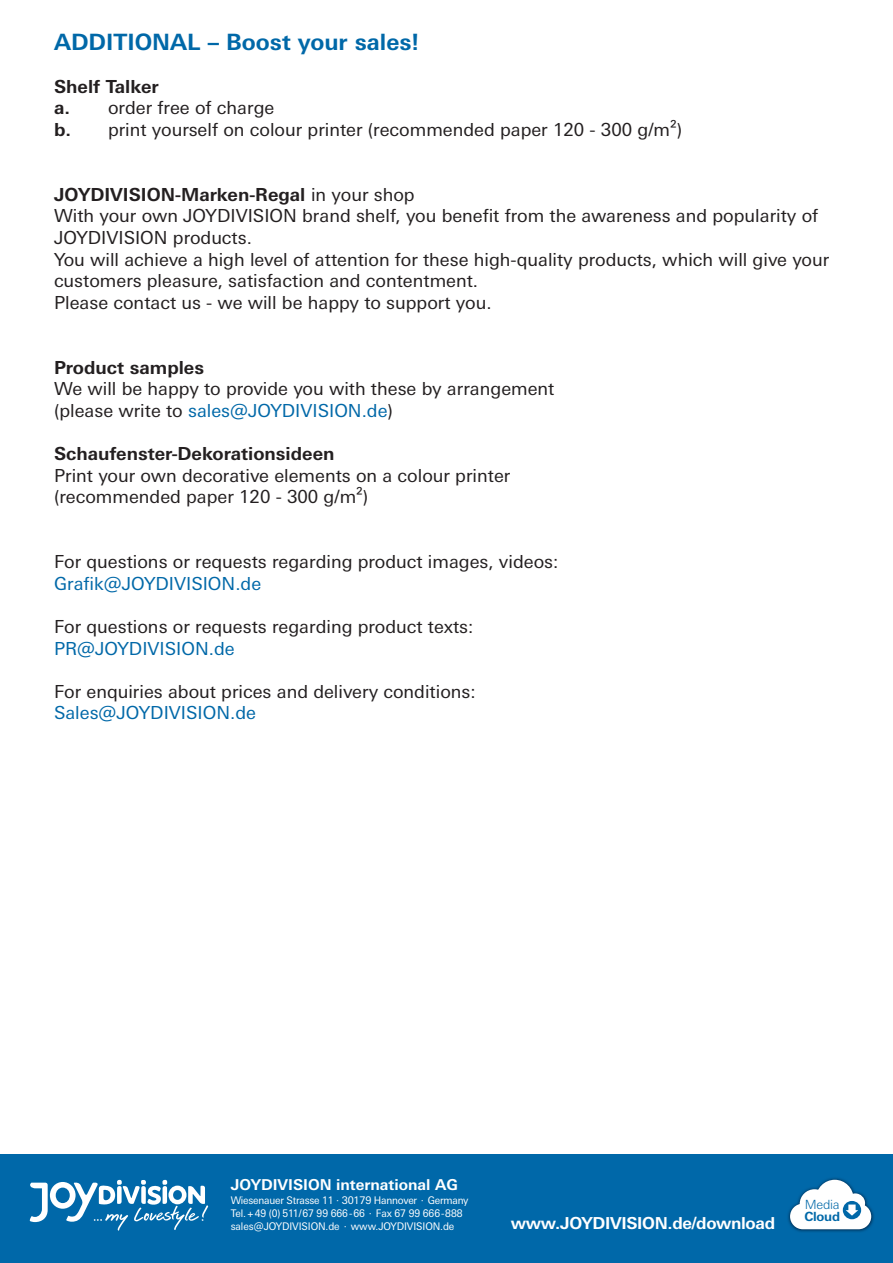
<style>
.page{position:relative;width:893px;height:1263px;background:#fff}
.page>*{position:absolute;margin:0;border:0;box-sizing:border-box;transform-origin:0 0}
.t1{font:700 22.5px "Univers Next W1 G";color:#0068a8}
.t2{font:18px/21.6px "Univers Next W1 G";color:#231f20}
.t3{font:18px "Univers Next W1 G";color:#0068a8}
.t4{font:700 18px "Univers Next W1 G";color:#231f20}
.t5{font:700 16.5px "Univers Next W1 G";letter-spacing:-.02em;color:#fff}
.t6{font:700 15px "Univers Next W1 G";color:#fff}
.t7{font:300 12.6px "Univers Next W1 G";letter-spacing:-.02em;color:#0068a8}
.t8{font:700 12.6px "Univers Next W1 G";letter-spacing:-.02em;color:#0068a8}
.t9{font:10.5px/13.2px "Univers Next W1 G";letter-spacing:-.01em;color:#fff;scale:.95 1}
.s1{font-weight:700}
.s2{color:#0068a8}
</style>
<div class="page">
<div style="left:0;top:1154px;width:893px;height:109px;background:#0068a9"></div>
<svg style="left:29px;top:1180px;width:179px;height:50px"></svg>
<img style="left:788px;top:1178px;width:86px;height:54px">
<div style="left:790px;top:1204px;width:81px;height:25px;background:#fff;border-radius:13px"></div>
<div style="left:800px;top:1189px;width:29px;height:30px;background:#fff;border-radius:50%"></div>
<div style="left:845px;top:1193px;width:20px;height:20px;background:#fff;border-radius:50%"></div>
<div style="left:816px;top:1180px;width:37px;height:37px;background:#fff;border-radius:50%"></div>
<svg style="left:843px;top:1201px;width:18px;height:18px"></svg>
<p class="t1" style="left:54px;top:28px;width:367px">ADDITIONAL – Boost your sales!</p>
<p class="t2" style="left:54px;top:76px;width:630px"><span class="s1">Shelf Talker<br>a.</span> order free of charge<br><span class="s1">b.</span> print yourself on colour printer (recommended paper 120 - 300 g/m²)</p>
<p class="t2" style="left:54px;top:184px;width:777px"><span class="s1">JOYDIVISION-Marken-Regal</span> in your shop<br>With your own JOYDIVISION brand shelf, you benefit from the awareness and popularity of JOYDIVISION products.<br>You will achieve a high level of attention for these high-quality products, which will give your customers pleasure, satisfaction and contentment.<br>Please contact us - we will be happy to support you.</p>
<p class="t4" style="left:54px;top:356px;width:152px">Product samples</p>
<p class="t2" style="left:54px;top:378px;width:502px">We will be happy to provide you with these by arrangement (please write to <span class="s2">sales@JOYDIVISION.de</span>)</p>
<p class="t4" style="left:54px;top:443px;width:282px">Schaufenster-Dekorationsideen</p>
<p class="t2" style="left:54px;top:464px;width:458px">Print your own decorative elements on a colour printer (recommended paper 120 - 300 g/m²)</p>
<p class="t2" style="left:54px;top:551px;width:506px">For questions or requests regarding product images, videos:</p>
<p class="t3" style="left:54px;top:573px;width:209px">Grafik@JOYDIVISION.de</p>
<p class="t2" style="left:54px;top:616px;width:421px">For questions or requests regarding product texts:</p>
<p class="t3" style="left:54px;top:638px;width:182px">PR@JOYDIVISION.de</p>
<p class="t2" style="left:54px;top:680px;width:423px">For enquiries about prices and delivery conditions:</p>
<p class="t3" style="left:54px;top:702px;width:203px">Sales@JOYDIVISION.de</p>
<p class="t6" style="left:231px;top:1175px;width:229px">JOYDIVISION international AG</p>
<p class="t9" style="left:231px;top:1193px;width:252px">Wiesenauer Strasse 11 · 30179 Hannover · Germany<br>Tel. +49 (0) 511/67 99 666-66 · Fax 67 99 666-888 sales@JOYDIVISION.de · www.JOYDIVISION.de</p>
<p class="t5" style="left:511px;top:1213px;width:266px">www.JOYDIVISION.de/download</p>
<p class="t7" style="left:805px;top:1197px;width:36px">Media</p>
<p class="t8" style="left:804px;top:1208px;width:37px">Cloud</p>
</div>
